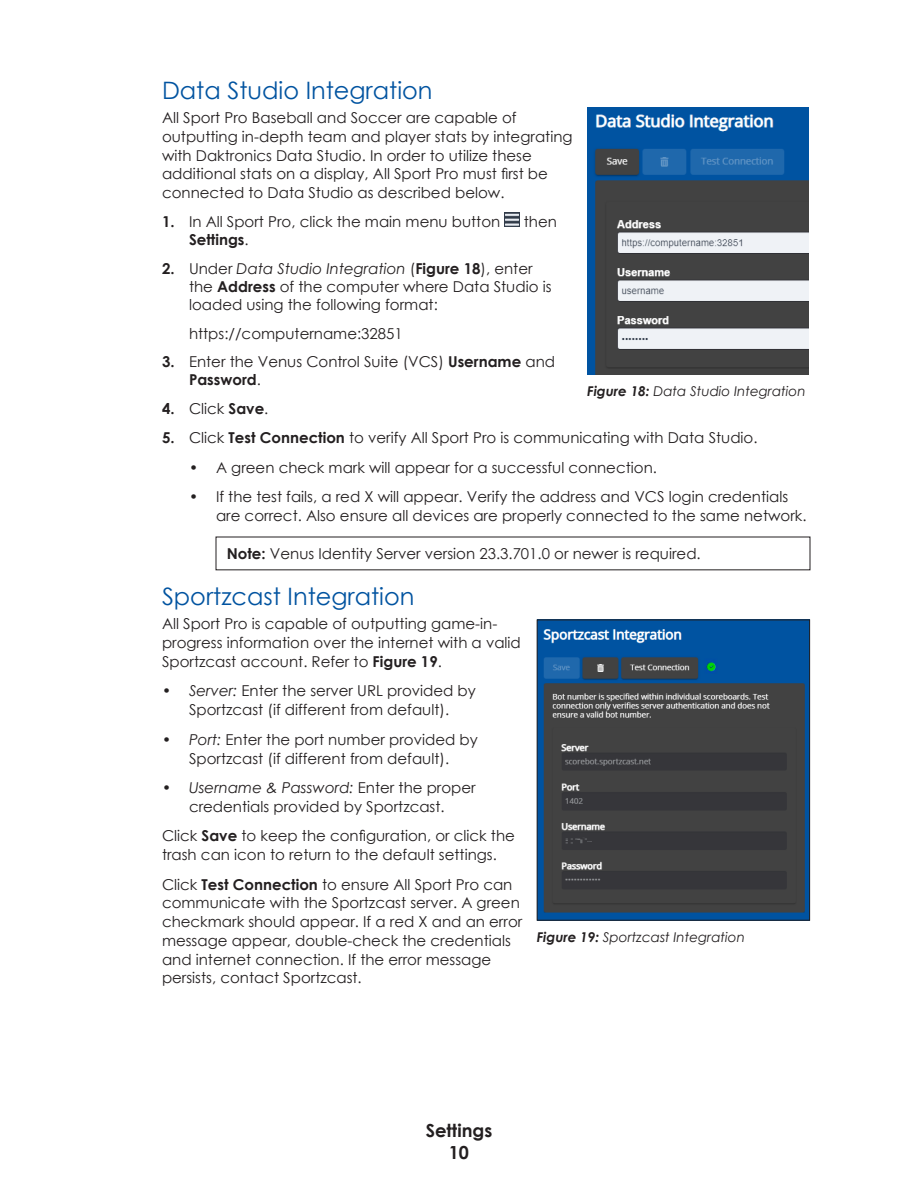
<style>
.page{position:relative;width:918px;height:1188px;background:#fff}
.page>*{position:absolute;margin:0;border:0;box-sizing:border-box;transform-origin:0 0}
.Heading_2{font:24px "Century Gothic";color:#0153a0}
.t1{font:700 18px/22.5px "Century Gothic";color:#231f20;text-align:center}
.Body_Text{font:15px/18.8px "Century Gothic";color:#231f20}
.Intro_Text{font:15px/18.8px "Century Gothic";color:#231f20}
.Note_-_Column_Width__Indent_for_list_let{font:15px "Century Gothic";color:#231f20}
.List_without_Number{font:15px "Century Gothic";color:#231f20}
.t2{font:700 15px "Century Gothic";color:#231f20}
.t3{font:italic 13.5px "Century Gothic";color:#231f20}
.s1{font-weight:700}
.s2{font-weight:400}
.s3{font-style:italic}
</style>
<div class="page">
<img style="left:504px;top:212px;width:16px;height:15px">
<img style="left:587px;top:108px;width:222px;height:267px">
<img style="left:539px;top:622px;width:269px;height:297px">
<div style="left:537px;top:620px;width:273px;height:301px;border:1px solid #231f20"></div>
<p class="Heading_2" style="left:162px;top:74px;width:272px">Data Studio Integration</p>
<p class="Intro_Text" style="left:162px;top:108px;width:412px">All Sport Pro Baseball and Soccer are capable of outputting in-depth team and player stats by integrating with Daktronics Data Studio. In order to utilize these additional stats on a display, All Sport Pro must first be connected to Data Studio as described below.</p>
<p class="Body_Text" style="left:162px;top:212px;width:340px"><span class="s1">1.</span> In All Sport Pro, click the main menu button</p>
<p class="Body_Text" style="left:524px;top:212px;width:35px">then</p>
<p class="t2" style="left:189px;top:228px;width:61px">Settings<span class="s2">.</span></p>
<p class="Body_Text" style="left:189px;top:259px;width:364px;line-height:18px;text-indent:-27px"><span class="s1">2.</span> Under <span class="s3">Data Studio Integration</span> (<span class="s1">Figure 18</span>), enter the <span class="s1">Address</span> of the computer where Data Studio is loaded using the following format:</p>
<p class="List_without_Number" style="left:189px;top:323px;width:215px">https://computername:32851</p>
<p class="Body_Text" style="left:189px;top:353px;width:368px;line-height:18px;text-indent:-27px"><span class="s1">3.</span> Enter the Venus Control Suite (VCS) <span class="s1">Username</span> and<br><span class="s1">Password</span>.</p>
<p class="t2" style="left:162px;top:397px;width:108px">4. <span class="s2">Click</span> Save<span class="s2">.</span></p>
<p class="Body_Text" style="left:162px;top:428px;width:597px"><span class="s1">5.</span> Click <span class="s1">Test Connection</span> to verify All Sport Pro is communicating with Data Studio.</p>
<p class="Body_Text" style="left:189px;top:457px;width:470px">• A green check mark will appear for a successful connection.</p>
<p class="Body_Text" style="left:216px;top:487px;width:592px;text-indent:-27px">• If the test fails, a red X will appear. Verify the address and VCS login credentials are correct. Also ensure all devices are properly connected to the same network.</p>
<p class="Note_-_Column_Width__Indent_for_list_let" style="left:227px;top:543px;width:475px"><span class="s1">Note:</span> Venus Identity Server version 23.3.701.0 or newer is required.</p>
<p class="Heading_2" style="left:162px;top:580px;width:254px">Sportzcast Integration</p>
<p class="Intro_Text" style="left:162px;top:614px;width:360px">All Sport Pro is capable of outputting game-in&shy;progress information over the internet with a valid<br>Sportzcast account. Refer to <span class="s1">Figure 19</span>.</p>
<p class="Body_Text" style="left:162px;top:681px;width:315px;text-align:center">• <span class="s3">Server:</span> Enter the server URL provided by<br>Sportzcast (if different from default).</p>
<p class="Body_Text" style="left:162px;top:730px;width:317px;text-align:center">• <span class="s3">Port:</span> Enter the port number provided by<br>Sportzcast (if different from default).</p>
<p class="Body_Text" style="left:162px;top:778px;width:315px;text-align:center">• <span class="s3">Username &amp; Password:</span> Enter the proper credentials provided by Sportzcast.</p>
<p class="Body_Text" style="left:162px;top:826px;width:354px">Click <span class="s1">Save</span> to keep the configuration, or click the trash can icon to return to the default settings.</p>
<p class="Body_Text" style="left:162px;top:875px;width:362px">Click <span class="s1">Test Connection</span> to ensure All Sport Pro can communicate with the Sportzcast server. A green checkmark should appear. If a red X and an error message appear, double-check the credentials and internet connection. If the error message persists, contact Sportzcast.</p>
<p class="t3" style="left:587px;top:381px;width:220px"><span class="s1">Figure 18:</span> Data Studio Integration</p>
<p class="t3" style="left:537px;top:927px;width:210px"><span class="s1">Figure 19:</span> Sportzcast Integration</p>
<p class="t1" style="left:426px;top:1118px;width:68px">Settings<br>10</p>
</div>
